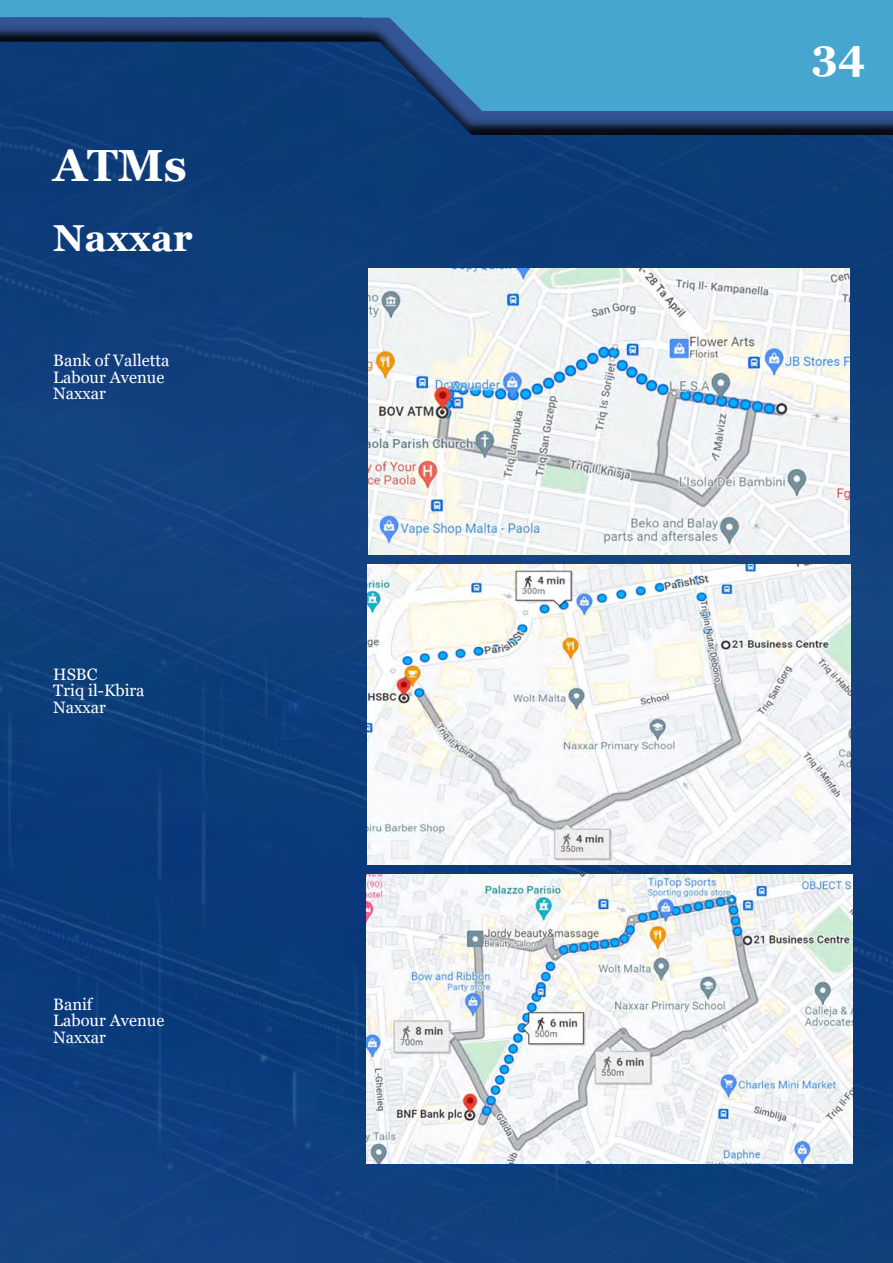
<style>
.page{position:relative;width:893px;height:1263px;background:#fff}
.page>*{position:absolute;margin:0;border:0;box-sizing:border-box;transform-origin:0 0}
.t1{font:700 45px "Georgia";color:#fff}
.t2{font:700 42px "Georgia";color:#fff}
.t3{font:700 37.5px "Georgia";color:#fff}
.t4{font:16.5px/16.5px "Georgia";color:#fff}
</style>
<div class="page">
<div style="left:0;top:0;width:893px;height:1263px;background:#000;opacity:.75"></div>
<img style="left:368px;top:565px;width:483px;height:299px">
<img style="left:368px;top:269px;width:482px;height:286px">
<img style="left:367px;top:875px;width:486px;height:288px">
<h1 class="t1" style="left:53px;top:136px;width:136px">ATMs</h1>
<h3 class="t3" style="left:53px;top:214px;width:141px">Naxxar</h3>
<p class="t4" style="left:53px;top:352px;width:118px">Bank of Valletta<br>Labour Avenue<br>Naxxar</p>
<p class="t4" style="left:53px;top:666px;width:93px">HSBC<br>Triq il-Kbira<br>Naxxar</p>
<p class="t4" style="left:53px;top:996px;width:113px">Banif<br>Labour Avenue<br>Naxxar</p>
<h2 class="t2" style="left:812px;top:28px;width:55px">34</h2>
</div>
